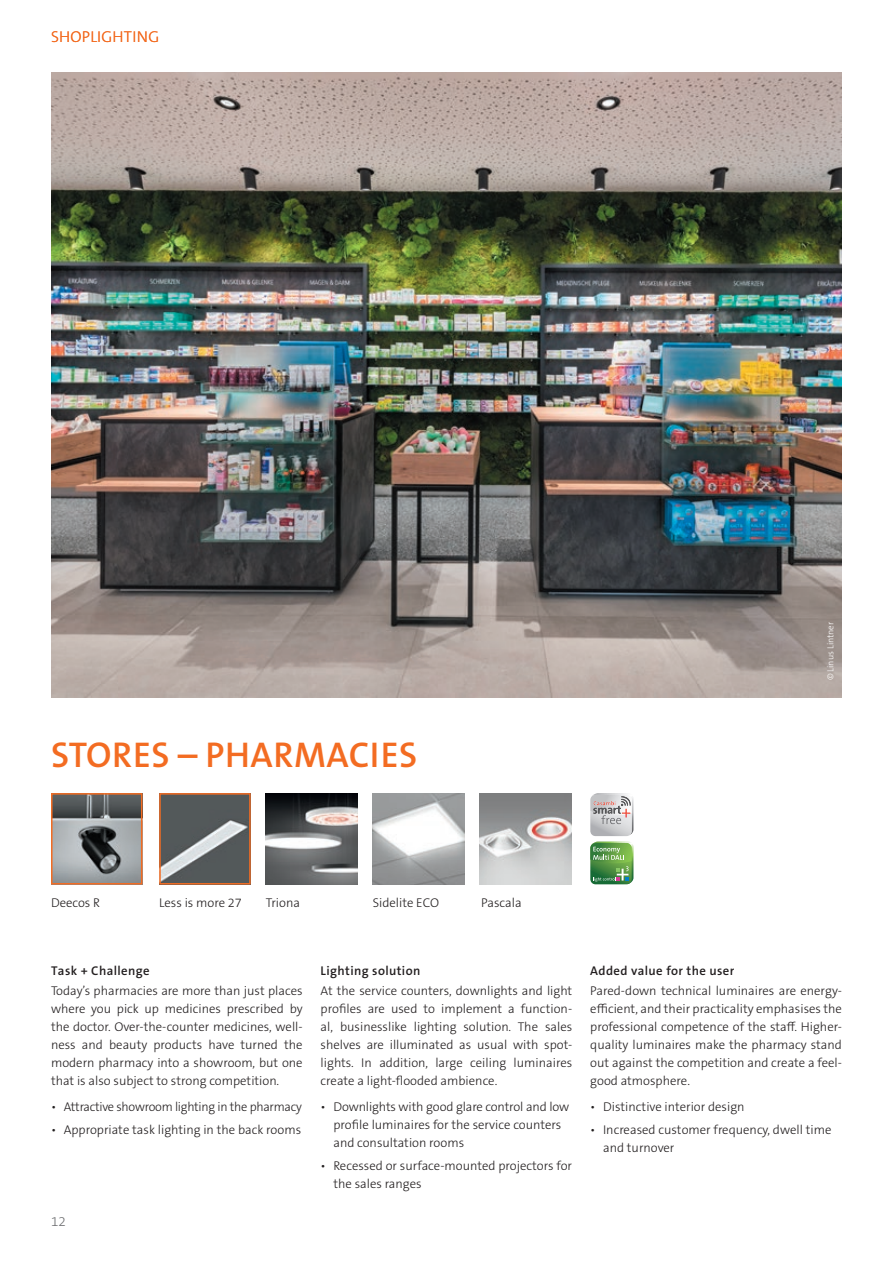
<style>
.page{position:relative;width:893px;height:1263px;background:#fff}
.page>*{position:absolute;margin:0;border:0;box-sizing:border-box;transform-origin:0 0}
.t1{font:600 36px "The Sans B W6";letter-spacing:.015em;color:#f36c22}
.t2{font:300 15.75px "The Sans B W3";letter-spacing:.015em;color:#f36c22}
.t3{font:300 13.5px "The Sans B W3";color:#6c6d70}
.t4{font:300 12.75px/18px "The Sans B W3";color:#231f20;text-align:justify}
.t5{font:600 12.75px "The Sans B W6";letter-spacing:.03em;color:#231f20}
.t6{font:300 12.75px "The Sans B W3";letter-spacing:-.02em;color:#231f20}
.t7{font:300 9px "The Sans B W3";color:#fff}
</style>
<div class="page">
<img style="left:51px;top:72px;width:791px;height:625px">
<svg style="left:590px;top:793px;width:43px;height:91px"></svg>
<img style="left:266px;top:793px;width:91px;height:91px">
<img style="left:54px;top:796px;width:85px;height:85px">
<div style="left:51px;top:793px;width:91px;height:91px;border:2px solid #f36c22"></div>
<img style="left:373px;top:793px;width:91px;height:91px">
<img style="left:480px;top:793px;width:91px;height:91px">
<img style="left:162px;top:796px;width:86px;height:85px">
<div style="left:159px;top:793px;width:92px;height:91px;border:2px solid #f36c22"></div>
<p class="t2" style="left:51px;top:26px;width:110px">SHOPLIGHTING</p>
<h1 class="t1" style="left:51px;top:731px;width:367px">STORES – PHARMACIES</h1>
<p class="t7" style="left:825px;top:680px;width:60px;rotate:-90deg">© Linus Lintner</p>
<p class="t4" style="left:51px;top:893px;width:51px">Deecos R</p>
<p class="t4" style="left:159px;top:893px;width:84px">Less is more 27</p>
<p class="t4" style="left:266px;top:893px;width:36px">Triona</p>
<p class="t4" style="left:373px;top:893px;width:68px">Sidelite ECO</p>
<p class="t4" style="left:481px;top:893px;width:42px">Pascala</p>
<p class="t5" style="left:51px;top:962px;width:100px">Task + Challenge</p>
<p class="t4" style="left:51px;top:982px;width:253px">Today’s pharmacies are more than just places where you pick up medicines prescribed by the doctor. Over-the-counter medicines, well&shy;ness and beauty products have turned the modern pharmacy into a showroom, but one that is also subject to strong competition.</p>
<p class="t6" style="left:51px;top:1099px;width:252px">• Attractive showroom lighting in the pharmacy</p>
<p class="t4" style="left:51px;top:1120px;width:252px">• Appropriate task lighting in the back rooms</p>
<p class="t3" style="left:51px;top:1213px;width:16px">12</p>
<p class="t5" style="left:321px;top:962px;width:101px">Lighting solution</p>
<p class="t4" style="left:321px;top:982px;width:253px">At the service counters, downlights and light profiles are used to implement a function&shy;al, businesslike lighting solution. The sales shelves are illuminated as usual with spot&shy;lights. In addition, large ceiling luminaires create a light-flooded ambience.</p>
<p class="t4" style="left:333px;top:1098px;width:237px;text-align:left;text-indent:-13px">• Downlights with good glare control and low profile luminaires for the service counters and consultation rooms</p>
<p class="t4" style="left:333px;top:1156px;width:240px;text-indent:-13px">• Recessed or surface-mounted projectors for the sales ranges</p>
<p class="t5" style="left:590px;top:962px;width:146px">Added value for the user</p>
<p class="t4" style="left:590px;top:982px;width:253px">Pared-down technical luminaires are energy&shy;efficient, and their practicality emphasises the professional competence of the staff. Higher&shy;quality luminaires make the pharmacy stand out against the competition and create a feel&shy;good atmosphere.</p>
<p class="t4" style="left:590px;top:1098px;width:156px">• Distinctive interior design</p>
<p class="t4" style="left:603px;top:1120px;width:230px;text-indent:-13px">• Increased customer frequency, dwell time and turnover</p>
</div>
